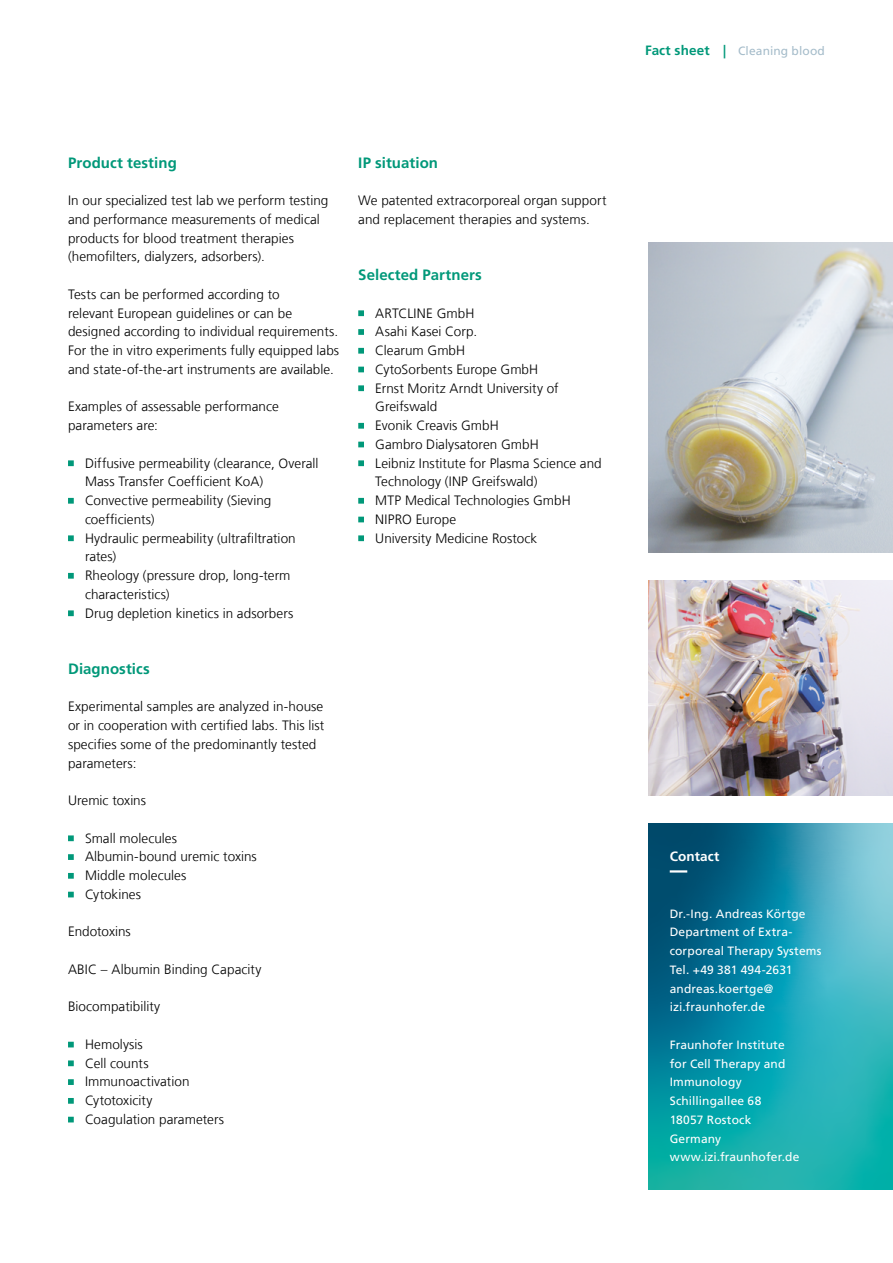
<style>
.page{position:relative;width:893px;height:1263px;background:#fff}
.page>*{position:absolute;margin:0;border:0;box-sizing:border-box;transform-origin:0 0}
.t1{font:700 15px "Frutiger LT Com";letter-spacing:.005em;color:#009879}
.t2{font:300 13.5px/18.8px "Frutiger LT Com";letter-spacing:.005em;color:#000}
.t3{font:700 13.5px "Frutiger LT Com";letter-spacing:.01em;color:#fff}
.t4{font:12px/18.8px "Frutiger LT Com";letter-spacing:.01em;color:#fff}
.t5{font:12px "Frutiger LT Com";letter-spacing:.01em;color:#a5bcca}
.s1{font-weight:700;font-size:13.5px;color:#009879}
</style>
<div class="page">
<svg style="left:648px;top:824px;width:245px;height:365px;background:#1c98aa"></svg>
<svg style="left:68px;top:460px;width:6px;height:6px"></svg>
<svg style="left:68px;top:498px;width:6px;height:6px"></svg>
<svg style="left:68px;top:535px;width:6px;height:6px"></svg>
<svg style="left:68px;top:573px;width:6px;height:6px"></svg>
<svg style="left:68px;top:610px;width:6px;height:6px"></svg>
<svg style="left:68px;top:835px;width:6px;height:6px"></svg>
<svg style="left:68px;top:854px;width:6px;height:6px"></svg>
<svg style="left:68px;top:873px;width:6px;height:6px"></svg>
<svg style="left:68px;top:892px;width:6px;height:5px"></svg>
<svg style="left:68px;top:1042px;width:6px;height:5px"></svg>
<svg style="left:68px;top:1060px;width:6px;height:6px"></svg>
<svg style="left:68px;top:1079px;width:6px;height:6px"></svg>
<svg style="left:68px;top:1098px;width:6px;height:6px"></svg>
<svg style="left:68px;top:1117px;width:6px;height:5px"></svg>
<svg style="left:358px;top:310px;width:6px;height:6px"></svg>
<svg style="left:358px;top:329px;width:6px;height:6px"></svg>
<svg style="left:358px;top:348px;width:6px;height:6px"></svg>
<svg style="left:358px;top:367px;width:6px;height:5px"></svg>
<svg style="left:358px;top:385px;width:6px;height:6px"></svg>
<svg style="left:358px;top:423px;width:6px;height:6px"></svg>
<svg style="left:358px;top:442px;width:6px;height:5px"></svg>
<svg style="left:358px;top:460px;width:6px;height:6px"></svg>
<svg style="left:358px;top:498px;width:6px;height:6px"></svg>
<svg style="left:358px;top:517px;width:6px;height:5px"></svg>
<svg style="left:358px;top:535px;width:6px;height:6px"></svg>
<svg style="left:670px;top:870px;width:155px;height:2px"></svg>
<img style="left:648px;top:580px;width:245px;height:216px">
<img style="left:648px;top:243px;width:245px;height:309px">
<p class="t1" style="left:68px;top:154px;width:110px">Product testing</p>
<p class="t2" style="left:68px;top:191px;width:262px">In our specialized test lab we perform testing and performance measurements of medical products for blood treatment therapies (hemofilters, dialyzers, adsorbers).</p>
<p class="t2" style="left:68px;top:285px;width:273px">Tests can be performed according to<br>relevant European guidelines or can be designed according to individual requirements.<br>For the in vitro experiments fully equipped labs and state-of-the-art instruments are available.</p>
<p class="t2" style="left:68px;top:397px;width:212px">Examples of assessable performance parameters are:</p>
<p class="t2" style="left:85px;top:454px;width:235px">Diffusive permeability (clearance, Overall<br>Mass Transfer Coefficient KoA)<br>Convective permeability (Sieving coefficients)<br>Hydraulic permeability (ultrafiltration rates)<br>Rheology (pressure drop, long-term characteristics)<br>Drug depletion kinetics in adsorbers</p>
<p class="t1" style="left:68px;top:660px;width:83px">Diagnostics</p>
<p class="t2" style="left:68px;top:697px;width:258px">Experimental samples are analyzed in-house or in cooperation with certified labs. This list specifies some of the predominantly tested parameters:</p>
<p class="t2" style="left:68px;top:791px;width:79px">Uremic toxins</p>
<p class="t2" style="left:85px;top:829px;width:173px">Small molecules<br>Albumin-bound uremic toxins<br>Middle molecules<br>Cytokines</p>
<p class="t2" style="left:68px;top:922px;width:64px">Endotoxins</p>
<p class="t2" style="left:68px;top:960px;width:195px">ABIC – Albumin Binding Capacity</p>
<p class="t2" style="left:68px;top:997px;width:94px">Biocompatibility</p>
<p class="t2" style="left:85px;top:1035px;width:140px">Hemolysis<br>Cell counts<br>Immunoactivation<br>Cytotoxicity<br>Coagulation parameters</p>
<p class="t1" style="left:358px;top:154px;width:81px">IP situation</p>
<p class="t2" style="left:358px;top:191px;width:250px">We patented extracorporeal organ support and replacement therapies and systems.</p>
<p class="t1" style="left:358px;top:266px;width:125px">Selected Partners</p>
<p class="t2" style="left:375px;top:304px;width:228px">ARTCLINE GmbH<br>Asahi Kasei Corp.<br>Clearum GmbH<br>CytoSorbents Europe GmbH<br>Ernst Moritz Arndt University of<br>Greifswald<br>Evonik Creavis GmbH<br>Gambro Dialysatoren GmbH<br>Leibniz Institute for Plasma Science and<br>Technology (INP Greifswald)<br>MTP Medical Technologies GmbH<br>NIPRO Europe<br>University Medicine Rostock</p>
<p class="t5" style="left:645px;top:44px;width:181px"><span class="s1">Fact sheet |</span> Cleaning blood</p>
<p class="t3" style="left:670px;top:849px;width:51px">Contact</p>
<p class="t4" style="left:670px;top:904px;width:153px">Dr.-Ing. Andreas Körtge<br>Department of Extra&shy;corporeal Therapy Systems<br>Tel. +49 381 494-2631 andreas.koertge@ izi.fraunhofer.de</p>
<p class="t4" style="left:670px;top:1035px;width:131px">Fraunhofer Institute for Cell Therapy and<br>Immunology<br>Schillingallee 68<br>18057 Rostock<br>Germany www.izi.fraunhofer.de</p>
</div>
